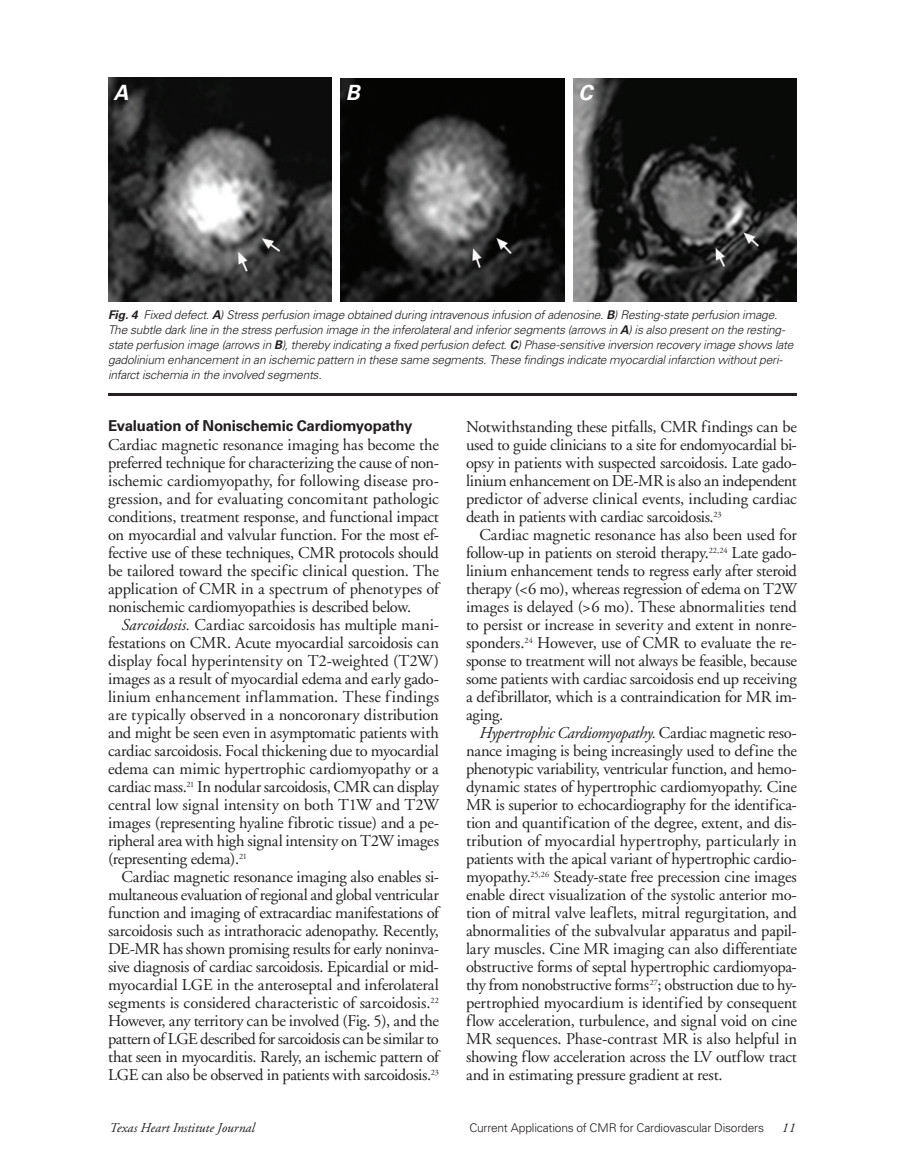
<style>
.page{position:relative;width:905px;height:1175px;background:#fff}
.page>*{position:absolute;margin:0;border:0;box-sizing:border-box;transform-origin:0 0}
.t1{font:italic 700 21px "Univers LT";color:#fff}
.t2{font:16.5px/18px "Adobe Garamond";letter-spacing:-.02em;color:#231f20;text-align:justify}
.t3{font:700 15px "Univers LT";letter-spacing:-.015em;color:#231f20}
.t4{font:italic 13.5px "Adobe Garamond";color:#231f20}
.t5{font:italic 300 12px/15px "Univers LT";letter-spacing:-.015em;color:#231f20}
.t6{font:300 12px "Univers LT";letter-spacing:-.015em;color:#231f20}
.s1{font-weight:700}
.s2{font-style:italic}
</style>
<div class="page">
<hr style="left:108px;top:393px;width:688px;height:3px;background:#231f20">
<img style="left:108px;top:78px;width:224px;height:223px">
<img style="left:340px;top:78px;width:224px;height:223px">
<img style="left:573px;top:78px;width:223px;height:223px">
<p class="t1" style="left:113px;top:80px;width:17px">A</p>
<p class="t1" style="left:346px;top:80px;width:16px">B</p>
<p class="t1" style="left:578px;top:80px;width:16px">C</p>
<p class="t5" style="left:108px;top:308px;width:687px"><span class="s1">Fig. 4</span> Fixed defect. <span class="s1">A</span>) Stress perfusion image obtained during intravenous infusion of adenosine. <span class="s1">B</span>) Resting-state perfusion image.<br>The subtle dark line in the stress perfusion image in the inferolateral and inferior segments (arrows in <span class="s1">A</span>) is also present on the resting&shy;state perfusion image (arrows in <span class="s1">B</span>), thereby indicating a fixed perfusion defect. <span class="s1">C</span>) Phase-sensitive inversion recovery image shows late gadolinium enhancement in an ischemic pattern in these same segments. These findings indicate myocardial infarction without peri&shy;infarct ischemia in the involved segments.</p>
<p class="t3" style="left:108px;top:417px;width:306px">Evaluation of Nonischemic Cardiomyopathy</p>
<p class="t2" style="left:108px;top:436px;width:332px">Cardiac magnetic resonance imaging has become the preferred technique for characterizing the cause of non&shy;ischemic cardiomyopathy, for following disease pro&shy;gression, and for evaluating concomitant pathologic conditions, treatment response, and functional impact on myocardial and valvular function. For the most ef&shy;fective use of these techniques, CMR protocols should be tailored toward the specific clinical question. The application of CMR in a spectrum of phenotypes of nonischemic cardiomyopathies is described below.</p>
<p class="t2" style="left:108px;top:616px;width:332px;text-indent:13px"><span class="s2">Sarcoidosis.</span> Cardiac sarcoidosis has multiple mani&shy;festations on CMR. Acute myocardial sarcoidosis can display focal hyperintensity on T2-weighted (T2W) images as a result of myocardial edema and early gado&shy;linium enhancement inflammation. These findings are typically observed in a noncoronary distribution and might be seen even in asymptomatic patients with cardiac sarcoidosis. Focal thickening due to myocardial edema can mimic hypertrophic cardiomyopathy or a cardiac mass.<sup>21</sup> In nodular sarcoidosis, CMR can display central low signal intensity on both T1W and T2W images (representing hyaline fibrotic tissue) and a pe&shy;ripheral area with high signal intensity on T2W images (representing edema).<sup>21</sup></p>
<p class="t2" style="left:108px;top:868px;width:332px;text-indent:13px">Cardiac magnetic resonance imaging also enables si&shy;multaneous evaluation of regional and global ventricular function and imaging of extracardiac manifestations of sarcoidosis such as intrathoracic adenopathy. Recently, DE-MR has shown promising results for early noninva&shy;sive diagnosis of cardiac sarcoidosis. Epicardial or mid&shy;myocardial LGE in the anteroseptal and inferolateral segments is considered characteristic of sarcoidosis.<sup>22<br></sup>However, any territory can be involved (Fig. 5), and the pattern of LGE described for sarcoidosis can be similar to that seen in myocarditis. Rarely, an ischemic pattern of LGE can also be observed in patients with sarcoidosis.<sup>23</sup></p>
<p class="t2" style="left:466px;top:418px;width:332px">Notwithstanding these pitfalls, CMR findings can be used to guide clinicians to a site for endomyocardial bi&shy;opsy in patients with suspected sarcoidosis. Late gado&shy;linium enhancement on DE-MR is also an independent predictor of adverse clinical events, including cardiac death in patients with cardiac sarcoidosis.<sup>23</sup></p>
<p class="t2" style="left:466px;top:526px;width:332px;text-indent:13px">Cardiac magnetic resonance has also been used for follow-up in patients on steroid therapy.<sup>22,24</sup> Late gado&shy;linium enhancement tends to regress early after steroid therapy (&lt;6 mo), whereas regression of edema on T2W images is delayed (&gt;6 mo). These abnormalities tend to persist or increase in severity and extent in nonre&shy;sponders.<sup>24</sup> However, use of CMR to evaluate the re&shy;sponse to treatment will not always be feasible, because some patients with cardiac sarcoidosis end up receiving a defibrillator, which is a contraindication for MR im&shy;aging.</p>
<p class="t2" style="left:466px;top:724px;width:332px;text-indent:14px"><span class="s2">Hypertrophic Cardiomyopathy.</span> Cardiac magnetic reso&shy;nance imaging is being increasingly used to define the phenotypic variability, ventricular function, and hemo&shy;dynamic states of hypertrophic cardiomyopathy. Cine MR is superior to echocardiography for the identifica&shy;tion and quantification of the degree, extent, and dis&shy;tribution of myocardial hypertrophy, particularly in patients with the apical variant of hypertrophic cardio&shy;myopathy.<sup>25,26</sup> Steady-state free precession cine images enable direct visualization of the systolic anterior mo&shy;tion of mitral valve leaflets, mitral regurgitation, and abnormalities of the subvalvular apparatus and papil&shy;lary muscles. Cine MR imaging can also differentiate obstructive forms of septal hypertrophic cardiomyopa&shy;thy from nonobstructive forms<sup>27</sup>; obstruction due to hy&shy;pertrophied myocardium is identified by consequent flow acceleration, turbulence, and signal void on cine MR sequences. Phase-contrast MR is also helpful in showing flow acceleration across the LV outflow tract and in estimating pressure gradient at rest.</p>
<p class="t4" style="left:110px;top:1120px;width:147px">Texas Heart Institute Journal</p>
<p class="t6" style="left:469px;top:1120px;width:296px">Current Applications of CMR for Cardiovascular Disorders</p>
<p class="t4" style="left:782px;top:1120px;width:15px">11</p>
</div>
